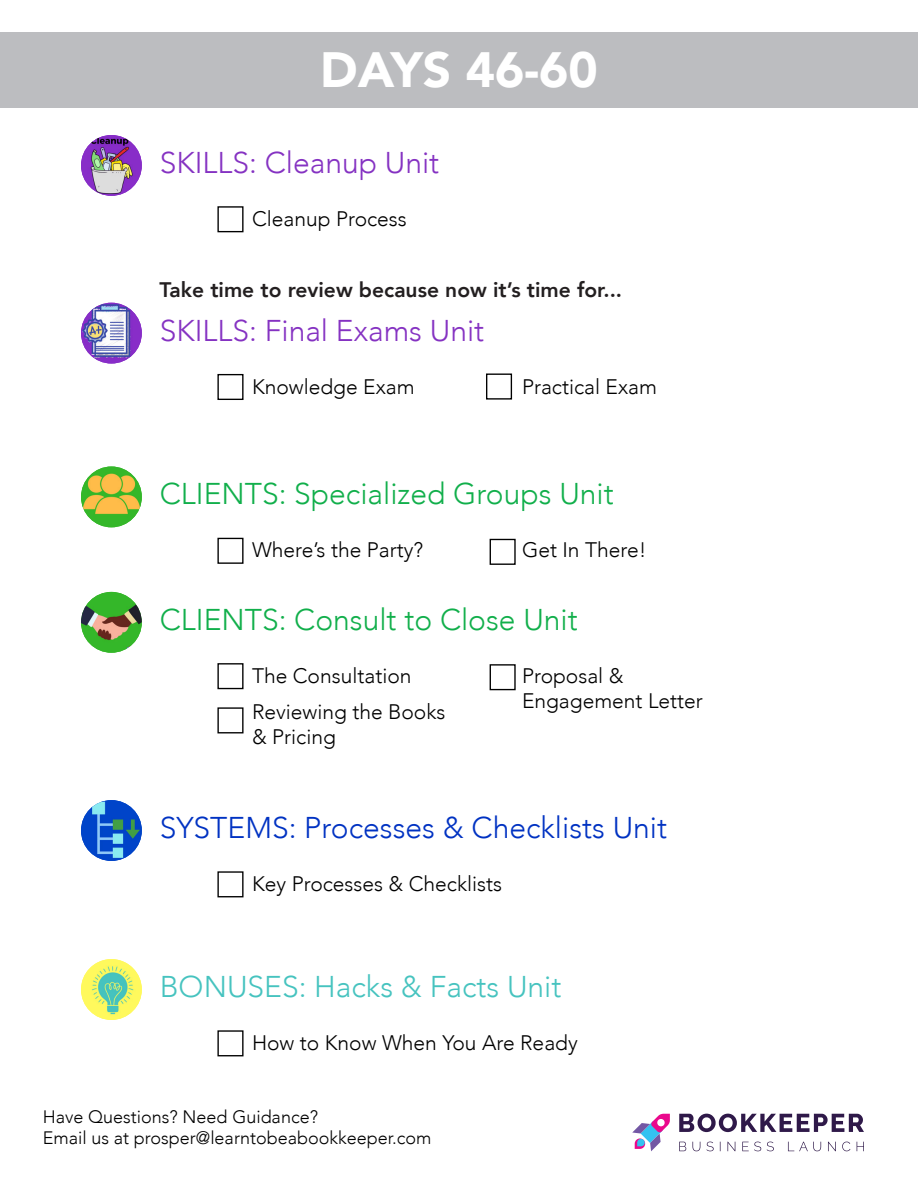
<style>
.page{position:relative;width:918px;height:1188px;background:#fff}
.page>*{position:absolute;margin:0;border:0;box-sizing:border-box;transform-origin:0 0}
.t1{font:900 49.5px "Avenir";color:#fff}
.t2{font:300 30px "Avenir";color:#11af4b}
.t3{font:300 30px "Avenir";color:#8532c2}
.t4{font:300 30px "Avenir";color:#0032c2}
.t5{font:300 30px "Avenir";color:#46c3bf}
.t6{font:300 21px/25.2px "Avenir";color:#000}
.t7{font:800 21px "Avenir";color:#231f20}
.t8{font:300 18px/21.6px "Avenir";color:#000}
</style>
<div class="page">
<svg style="left:679px;top:1114px;width:185px;height:18px"></svg>
<svg style="left:679px;top:1142px;width:185px;height:9px"></svg>
<svg style="left:632px;top:1114px;width:38px;height:37px"></svg>
<div style="left:0;top:32px;width:918px;height:76px;background:#bcbdc0"></div>
<img style="left:81px;top:135px;width:61px;height:61px;border-radius:30px">
<div style="left:217px;top:206px;width:27px;height:26px;border:1px solid #000"></div>
<img style="left:81px;top:303px;width:61px;height:61px;border-radius:30px">
<div style="left:217px;top:374px;width:27px;height:26px;border:1px solid #000"></div>
<img style="left:81px;top:466px;width:61px;height:61px;border-radius:30px">
<div style="left:217px;top:538px;width:27px;height:26px;border:1px solid #000"></div>
<div style="left:490px;top:539px;width:26px;height:26px;border:1px solid #000"></div>
<div style="left:486px;top:374px;width:26px;height:26px;border:1px solid #000"></div>
<img style="left:81px;top:592px;width:61px;height:61px;border-radius:30px">
<div style="left:217px;top:663px;width:27px;height:26px;border:1px solid #000"></div>
<div style="left:490px;top:664px;width:26px;height:26px;border:1px solid #000"></div>
<img style="left:81px;top:800px;width:61px;height:61px;border-radius:30px">
<div style="left:217px;top:871px;width:27px;height:26px;border:1px solid #000"></div>
<img style="left:81px;top:959px;width:61px;height:61px">
<div style="left:217px;top:1030px;width:27px;height:26px;border:1px solid #000"></div>
<div style="left:217px;top:707px;width:27px;height:26px;border:1px solid #000"></div>
<p class="t1" style="left:320px;top:27px;width:279px">DAYS 46-60</p>
<p class="t3" style="left:160px;top:145px;width:281px">SKILLS: Cleanup Unit</p>
<p class="t6" style="left:252px;top:206px;width:156px">Cleanup Process</p>
<p class="t7" style="left:160px;top:271px;width:464px">Take time to review because now it’s time for...</p>
<p class="t3" style="left:160px;top:312px;width:326px">SKILLS: Final Exams Unit</p>
<p class="t6" style="left:252px;top:374px;width:164px">Knowledge Exam</p>
<p class="t6" style="left:522px;top:374px;width:136px">Practical Exam</p>
<p class="t2" style="left:160px;top:476px;width:456px">CLIENTS: Specialized Groups Unit</p>
<p class="t6" style="left:252px;top:538px;width:173px">Where’s the Party?</p>
<p class="t6" style="left:522px;top:538px;width:126px">Get In There!</p>
<p class="t2" style="left:160px;top:602px;width:420px">CLIENTS: Consult to Close Unit</p>
<p class="t6" style="left:252px;top:663px;width:161px">The Consultation</p>
<p class="t6" style="left:252px;top:699px;width:195px">Reviewing the Books &amp; Pricing</p>
<p class="t6" style="left:522px;top:663px;width:182px">Proposal &amp;<br>Engagement Letter</p>
<p class="t4" style="left:160px;top:810px;width:509px">SYSTEMS: Processes &amp; Checklists Unit</p>
<p class="t6" style="left:252px;top:871px;width:252px">Key Processes &amp; Checklists</p>
<p class="t5" style="left:160px;top:969px;width:403px">BONUSES: Hacks &amp; Facts Unit</p>
<p class="t6" style="left:252px;top:1030px;width:327px">How to Know When You Are Ready</p>
<p class="t8" style="left:43px;top:1106px;width:390px">Have Questions? Need Guidance?<br>Email us at prosper@learntobeabookkeeper.com</p>
</div>
